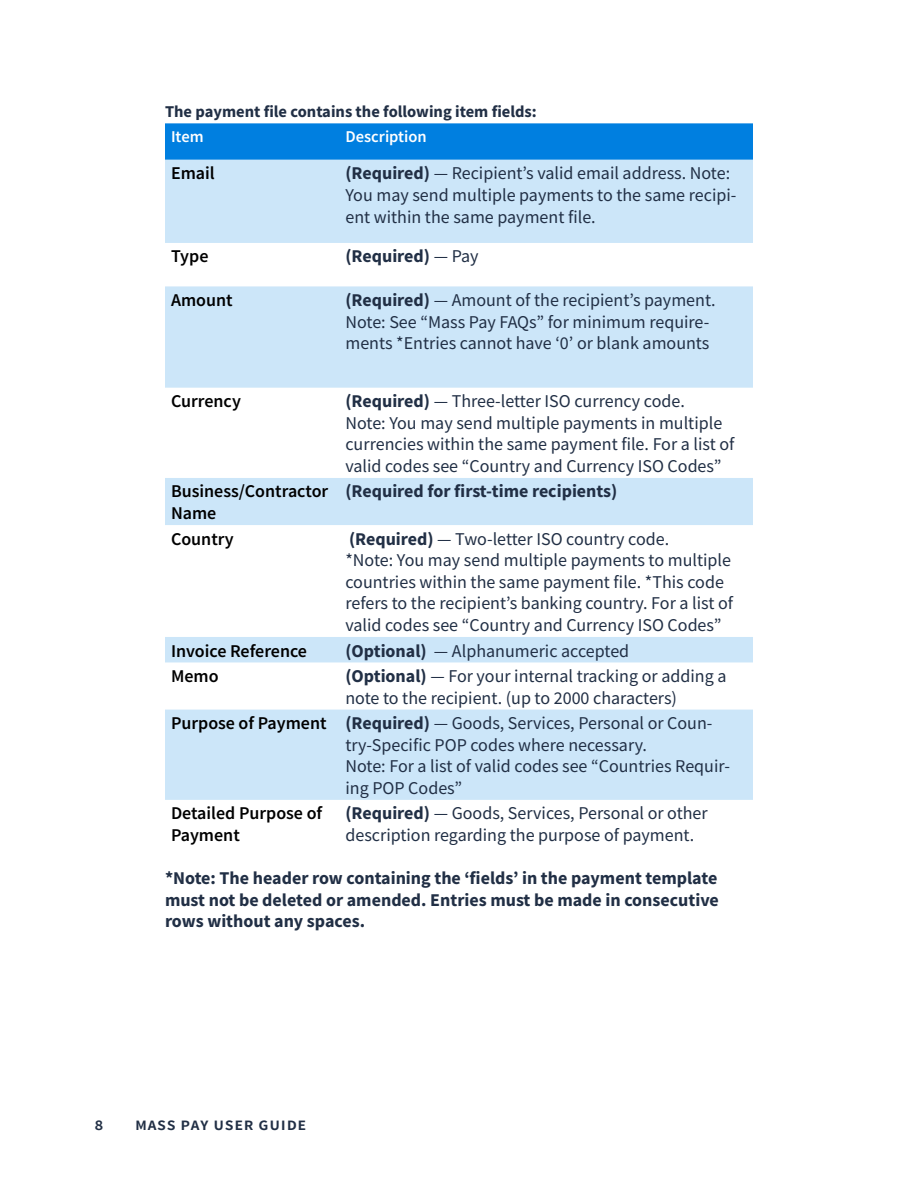
<style>
.page{position:relative;width:918px;height:1188px;background:#fff}
.page>*{position:absolute;margin:0;border:0;box-sizing:border-box;transform-origin:0 0}
.t1{font:18px/21.6px "Source Sans Pro";color:#212f45}
.t2{font:700 18px/21.6px "Source Sans Pro";color:#212f45;text-align:justify}
.t3{font:600 18px/21.6px "Source Sans Pro";color:#000}
.t4{font:600 18px "Source Sans Pro";color:#212f45}
.t5{font:700 16.5px "Source Sans Pro";color:#212f45}
.t6{font:600 16.5px "Source Sans Pro";color:#fff}
.s1{font-weight:700}
.s2{font-weight:400}
.s3{font-weight:600;color:#000}
</style>
<div class="page">
<div style="left:165px;top:123px;width:588px;height:37px;background:#007fe0"></div>
<svg style="left:165px;top:160px;width:588px;height:640px;fill:#cce6f9"></svg>
<p class="t5" style="left:165px;top:101px;width:373px">The payment file contains the following item fields:</p>
<p class="t6" style="left:171px;top:125px;width:34px">Item</p>
<p class="t6" style="left:345px;top:125px;width:83px">Description</p>
<p class="t3" style="left:171px;top:162px;width:45px">Email</p>
<p class="t1" style="left:345px;top:162px;width:393px"><span class="s1">(Required)</span> — Recipient’s valid email address. Note:<br>You may send multiple payments to the same recipi&shy;ent within the same payment file.</p>
<p class="t3" style="left:171px;top:245px;width:39px">Type</p>
<p class="t2" style="left:345px;top:245px;width:135px">(Required) <span class="s2">— Pay</span></p>
<p class="t3" style="left:171px;top:289px;width:63px">Amount</p>
<p class="t1" style="left:345px;top:289px;width:372px"><span class="s1">(Required)</span> — Amount of the recipient’s payment.<br>Note: See “Mass Pay FAQs” for minimum require&shy;ments *Entries cannot have ‘0’ or blank amounts</p>
<p class="t3" style="left:171px;top:390px;width:71px">Currency</p>
<p class="t1" style="left:345px;top:390px;width:391px"><span class="s1">(Required)</span> — Three-letter ISO currency code.<br>Note: You may send multiple payments in multiple currencies within the same payment file. For a list of valid codes see “Country and Currency ISO Codes”</p>
<p class="t3" style="left:171px;top:481px;width:159px">Business/Contractor<br>Name</p>
<p class="t2" style="left:345px;top:480px;width:274px">(Required for first-time recipients)</p>
<p class="t3" style="left:171px;top:528px;width:64px">Country</p>
<p class="t1" style="left:345px;top:528px;width:389px"><span class="s1">(Required)</span> — Two-letter ISO country code.<br>*Note: You may send multiple payments to multiple countries within the same payment file. *This code refers to the recipient’s banking country. For a list of valid codes see “Country and Currency ISO Codes”</p>
<p class="t3" style="left:171px;top:640px;width:138px">Invoice Reference</p>
<p class="t1" style="left:345px;top:640px;width:285px"><span class="s1">(Optional)</span> — Alphanumeric accepted</p>
<p class="t3" style="left:171px;top:665px;width:49px">Memo</p>
<p class="t1" style="left:345px;top:665px;width:382px"><span class="s1">(Optional)</span> — For your internal tracking or adding a note to the recipient. (up to 2000 characters)</p>
<p class="t1" style="left:345px;top:712px;width:386px;text-indent:-174px"><span class="s3">Purpose of Payment</span> <span class="s1">(Required)</span> — Goods, Services, Personal or Coun&shy;try-Specific POP codes where necessary.<br>Note: For a list of valid codes see “Countries Requir&shy;ing POP Codes”</p>
<p class="t3" style="left:171px;top:802px;width:153px">Detailed Purpose of<br>Payment</p>
<p class="t1" style="left:345px;top:803px;width:364px"><span class="s1">(Required)</span> — Goods, Services, Personal or other description regarding the purpose of payment.</p>
<p class="t2" style="left:165px;top:867px;width:555px">*Note: The header row containing the ‘fields’ in the payment template must not be deleted or amended. Entries must be made in consecutive rows without any spaces.</p>
<p class="t4" style="left:94px;top:1112px;width:10px">8</p>
<p class="t4" style="left:135px;top:1112px;width:173px">mass pay user guide</p>
</div>
